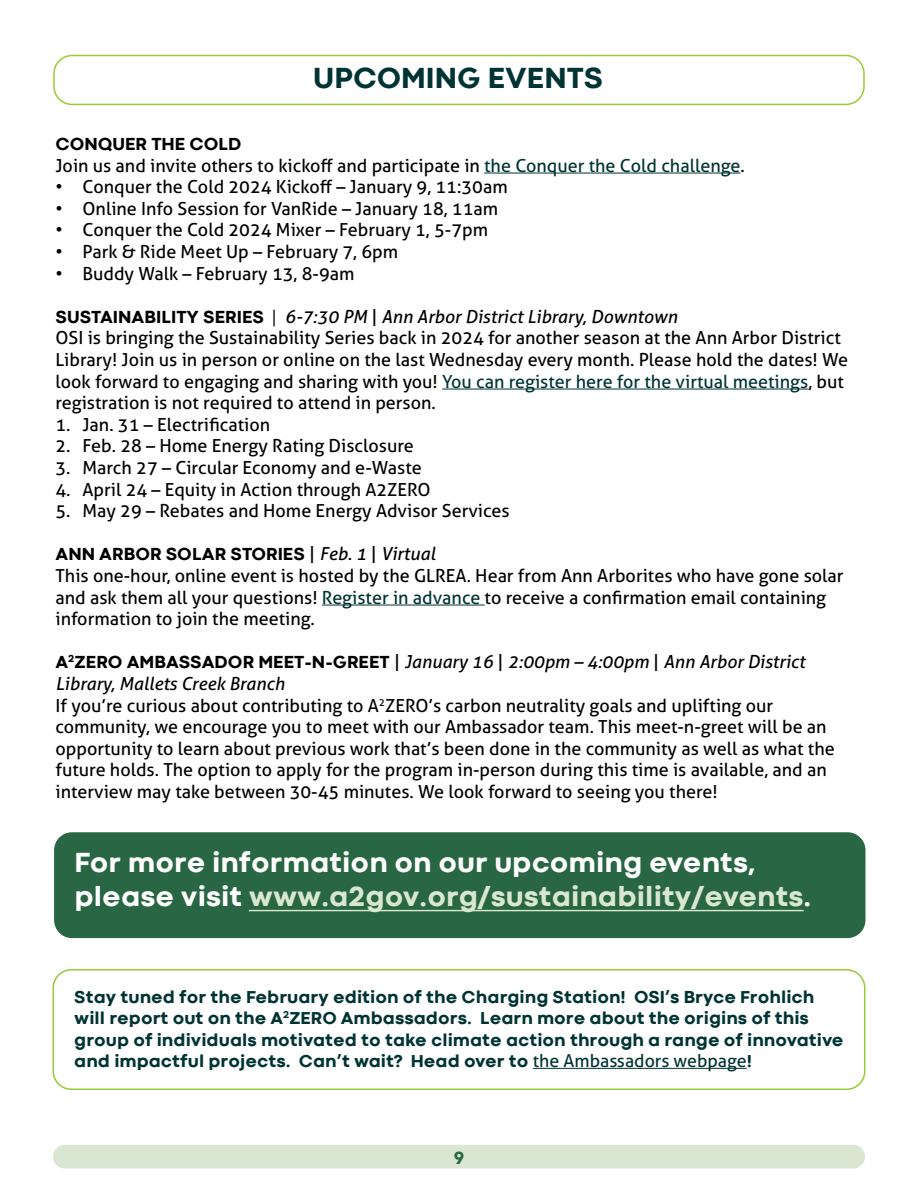
<style>
.page{position:relative;width:918px;height:1188px;background:#fff}
.page>*{position:absolute;margin:0;border:0;box-sizing:border-box;transform-origin:0 0}
.t1{font:800 30px "Codec Cold";color:#033}
.t2{font:800 28.5px/34.2px "Codec Cold";color:#fff}
.t3{font:18px/21.6px "Aller";color:#000}
.t4{font:800 18px "Codec Cold";color:#000}
.t5{font:800 18px "Codec Cold";color:#296643}
.t6{font:800 17.85px/21.3px "Codec Cold";color:#033}
.s1{color:#033}
.s2{font-family:"Codec Cold";font-weight:800}
.s3{font-family:"Century Gothic"}
.s4{font-style:italic}
.s5{font-family:"Aller";font-weight:400}
.s6{font-family:"Aller";font-weight:400;font-style:italic}
.s7{color:#d9e6d2}
</style>
<div class="page">
<div style="left:53px;top:1145px;width:812px;height:24px;background:#d9e6d2;border-radius:12px"></div>
<div style="left:53px;top:55px;width:812px;height:50px;border:2px solid #9c3;border-radius:18px"></div>
<hr style="left:484px;top:173px;width:257px;height:1px;background:#033">
<hr style="left:442px;top:389px;width:366px;height:1px;background:#033">
<hr style="left:322px;top:605px;width:163px;height:1px;background:#033">
<div style="left:54px;top:832px;width:812px;height:106px;background:#296643;border-radius:18px"></div>
<hr style="left:249px;top:910px;width:555px;height:1px;background:#d9e6d2">
<hr style="left:533px;top:1068px;width:214px;height:1px;background:#033">
<div style="left:53px;top:969px;width:812px;height:121px;border:2px solid #9c3;border-radius:18px"></div>
<h1 class="t1" style="left:313px;top:60px;width:291px">UPCOMING EVENTS</h1>
<p class="t4" style="left:56px;top:133px;width:188px">CONQUER THE COLD</p>
<p class="t3" style="left:56px;top:154px;width:691px">Join us and invite others to kickoff and participate in <span class="s1">the Conquer the Cold challenge</span>.</p>
<p class="t3" style="left:56px;top:176px;width:454px">• Conquer the Cold 2024 Kickoff – January 9, 11:30am</p>
<p class="t3" style="left:56px;top:198px;width:444px">• Online Info Session for VanRide – January 18, 11am</p>
<p class="t3" style="left:56px;top:219px;width:434px">• Conquer the Cold 2024 Mixer – February 1, 5-7pm</p>
<p class="t3" style="left:56px;top:241px;width:344px">• Park &amp; Ride Meet Up – February 7, 6pm</p>
<p class="t3" style="left:56px;top:262px;width:301px">• Buddy Walk – February 13, 8-9am</p>
<p class="t3" style="left:56px;top:306px;width:794px"><span class="s2">SUSTAINABILITY SERIES</span> <span class="s3">|</span> <span class="s4">6-7:30 PM</span> | <span class="s4">Ann Arbor District Library, Downtown<br></span>OSI is bringing the Sustainability Series back in 2024 for another season at the Ann Arbor District Library! Join us in person or online on the last Wednesday every month. Please hold the dates! We look forward to engaging and sharing with you! <span class="s1">You can register here for the virtual meetings</span>, but registration is not required to attend in person.</p>
<p class="t3" style="left:56px;top:414px;width:216px">1. Jan. 31 – Electrification</p>
<p class="t3" style="left:56px;top:435px;width:360px">2. Feb. 28 – Home Energy Rating Disclosure</p>
<p class="t3" style="left:56px;top:457px;width:368px">3. March 27 – Circular Economy and e-Waste</p>
<p class="t3" style="left:56px;top:478px;width:377px">4. April 24 – Equity in Action through A2ZERO</p>
<p class="t3" style="left:56px;top:500px;width:456px">5. May 29 – Rebates and Home Energy Advisor Services</p>
<p class="t4" style="left:56px;top:543px;width:381px">ANN ARBOR SOLAR STORIES <span class="s5">|</span> <span class="s6">Feb. 1</span> <span class="s5">|</span> <span class="s6">Virtual</span></p>
<p class="t3" style="left:56px;top:565px;width:790px">This one-hour, online event is hosted by the GLREA. Hear from Ann Arborites who have gone solar and ask them all your questions! <span class="s1">Register in advance</span> to receive a confirmation email containing information to join the meeting.</p>
<p class="t3" style="left:55px;top:651px;width:781px"><span class="s2">A</span><sup>2</sup><span class="s2">ZERO AMBASSADOR MEET-N-GREET</span> | <span class="s4">January 16</span> | <span class="s4">2:00pm – 4:00pm</span> | <span class="s4">Ann Arbor District Library, Mallets Creek Branch<br></span>If you’re curious about contributing to A<sup>2</sup>ZERO’s carbon neutrality goals and uplifting our community, we encourage you to meet with our Ambassador team. This meet-n-greet will be an opportunity to learn about previous work that’s been done in the community as well as what the future holds. The option to apply for the program in-person during this time is available, and an interview may take between 30-45 minutes. We look forward to seeing you there!</p>
<h2 class="t2" style="left:74px;top:846px;width:739px">For more information on our upcoming events, please visit <span class="s7">www.a2gov.org/sustainability/events</span>.</h2>
<p class="t6" style="left:74px;top:987px;width:771px">Stay tuned for the February edition of the Charging Station! OSI’s Bryce Frohlich will report out on the A<sup>2</sup>ZERO Ambassadors. Learn more about the origins of this group of individuals motivated to take climate action through a range of innovative and impactful projects. Can’t wait? Head over to <span class="s5">the Ambassadors webpage</span>!</p>
<p class="t5" style="left:454px;top:1147px;width:12px">9</p>
</div>
